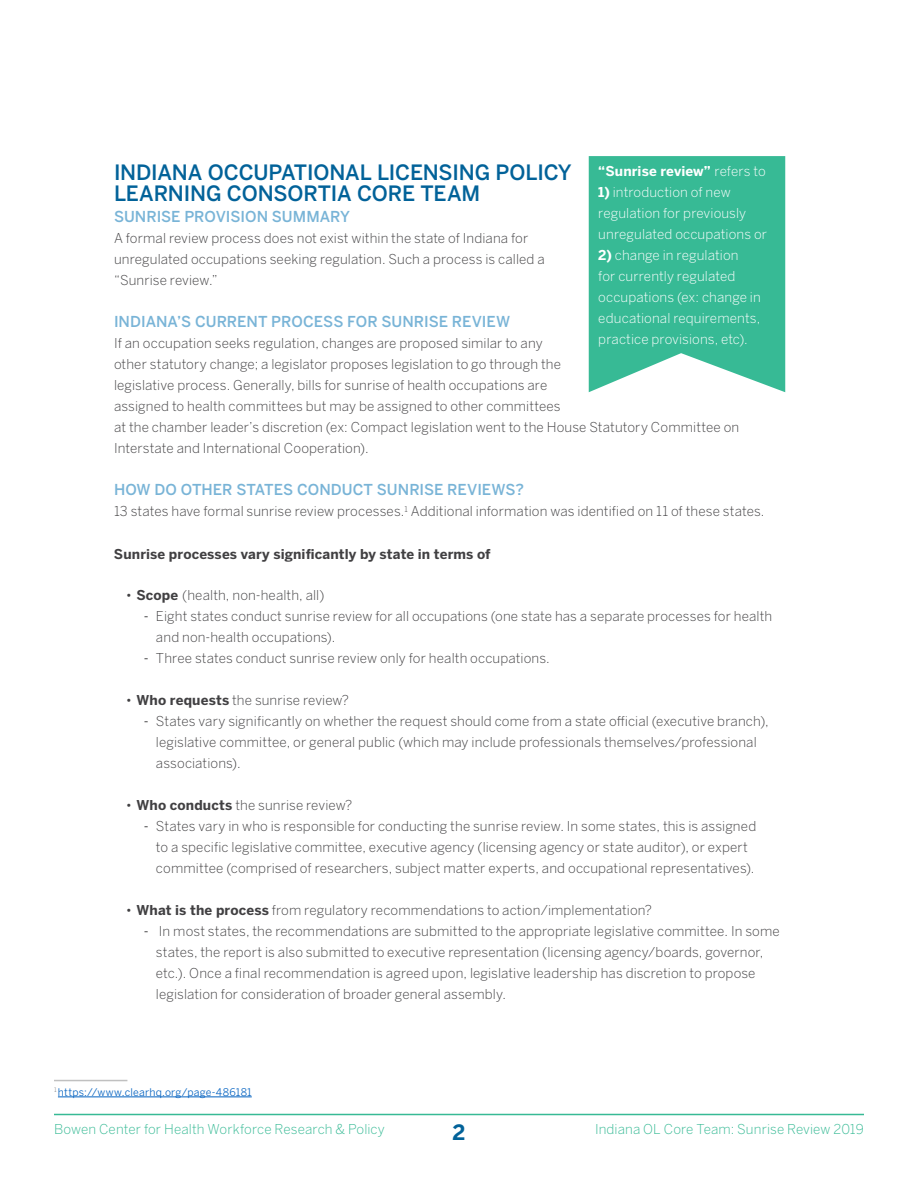
<style>
.page{position:relative;width:918px;height:1188px;background:#fff}
.page>*{position:absolute;margin:0;border:0;box-sizing:border-box;transform-origin:0 0}
.Heading_2{font:500 21px/21px "Benton Sans";letter-spacing:-.01em;color:#026299}
.t1{font:700 21px "Benton Sans";color:#026299}
.Heading_3{font:500 15px "Benton Sans";color:#79b4d7}
.t2{font:300 13.5px/21px "Benton Sans";letter-spacing:.01em;color:#414042}
.t3{font:300 13.5px/21px "Benton Sans";letter-spacing:.005em;color:#fff}
.t4{font:300 13.5px "Benton Sans";letter-spacing:.01em;color:#37ba95}
.t5{font:700 13.5px "Benton Sans";letter-spacing:.01em;color:#414042}
.t6{font:700 13.5px "Benton Sans";letter-spacing:.005em;color:#fff}
.footnotes{font:10.5px "Benton Sans";letter-spacing:.02em;color:#0563c1}
.s1{font-weight:700}
.s2{font-weight:400}
.s3{font-weight:300}
</style>
<div class="page">
<hr style="left:54px;top:1114px;width:810px;height:1px;background:#37ba95">
<svg style="left:589px;top:156px;width:196px;height:236px;background:#47bf9d"></svg>
<hr style="left:58px;top:1097px;width:194px;height:1px;background:#0563c1">
<hr style="left:54px;top:1080px;width:73px;height:1px;background:#c0c0c0">
<p class="Heading_2" style="left:114px;top:162px;width:459px">INDIANA OCCUPATIONAL LICENSING POLICY<br>LEARNING CONSORTIA CORE TEAM</p>
<p class="Heading_3" style="left:114px;top:207px;width:238px">SUNRISE PROVISION SUMMARY</p>
<p class="t2" style="left:114px;top:228px;width:432px">A formal review process does not exist within the state of Indiana for unregulated occupations seeking regulation. Such a process is called a “Sunrise review.”</p>
<p class="Heading_3" style="left:114px;top:312px;width:398px">INDIANA’S CURRENT PROCESS FOR SUNRISE REVIEW</p>
<p class="t2" style="left:114px;top:333px;width:627px">If an occupation seeks regulation, changes are proposed similar to any<br>other statutory change; a legislator proposes legislation to go through the<br>legislative process. Generally, bills for sunrise of health occupations are<br>assigned to health committees but may be assigned to other committees<br>at the chamber leader’s discretion (ex: Compact legislation went to the House Statutory Committee on Interstate and International Cooperation).</p>
<p class="Heading_3" style="left:114px;top:480px;width:412px">HOW DO OTHER STATES CONDUCT SUNRISE REVIEWS?</p>
<p class="t2" style="left:114px;top:501px;width:652px">13 states have formal sunrise review processes.<sup>1</sup> Additional information was identified on 11 of these states.</p>
<p class="t5" style="left:114px;top:545px;width:378px">Sunrise processes vary significantly by state in terms of</p>
<p class="t2" style="left:126px;top:585px;width:200px">• <span class="s1">Scope</span> (health, non-health, all)</p>
<p class="t2" style="left:156px;top:606px;width:618px;text-indent:-12px"><span class="s2">-</span> Eight states conduct sunrise review for all occupations (one state has a separate processes for health and non-health occupations).</p>
<p class="t2" style="left:144px;top:648px;width:407px"><span class="s2">-</span> Three states conduct sunrise review only for health occupations.</p>
<p class="t2" style="left:126px;top:690px;width:225px">• <span class="s1">Who requests</span> the sunrise review?</p>
<p class="t2" style="left:156px;top:711px;width:614px;text-indent:-12px"><span class="s2">-</span> States vary significantly on whether the request should come from a state official (executive branch), legislative committee, or general public (which may include professionals themselves/professional associations).</p>
<p class="t2" style="left:126px;top:795px;width:228px">• <span class="s1">Who conducts</span> the sunrise review?</p>
<p class="t2" style="left:156px;top:816px;width:602px;text-indent:-12px"><span class="s2">-</span> States vary in who is responsible for conducting the sunrise review. In some states, this is assigned to a specific legislative committee, executive agency (licensing agency or state auditor), or expert committee (comprised of researchers, subject matter experts, and occupational representatives).</p>
<p class="t2" style="left:126px;top:900px;width:528px">• <span class="s1">What is the process</span> from regulatory recommendations to action/implementation?</p>
<p class="t2" style="left:156px;top:921px;width:625px;text-indent:-12px"><span class="s2">-</span> In most states, the recommendations are submitted to the appropriate legislative committee. In some states, the report is also submitted to executive representation (licensing agency/boards, governor, etc.). Once a final recommendation is agreed upon, legislative leadership has discretion to propose legislation for consideration of broader general assembly.</p>
<p class="t6" style="left:598px;top:162px;width:169px">“Sunrise review” <span class="s3">refers to</span></p>
<p class="t3" style="left:598px;top:181px;width:170px"><span class="s1">1)</span> introduction of new regulation for previously unregulated occupations or</p>
<p class="t3" style="left:598px;top:244px;width:164px"><span class="s1">2)</span> change in regulation<br>for currently regulated occupations (ex: change in educational requirements, practice provisions, etc).</p>
<p class="footnotes" style="left:54px;top:1086px;width:199px"><sup>1</sup> https://www.clearhq.org/page-486181</p>
<p class="t4" style="left:54px;top:1121px;width:332px">Bowen Center for Health Workforce Research &amp; Policy</p>
<h1 class="t1" style="left:453px;top:1119px;width:14px">2</h1>
<p class="t4" style="left:595px;top:1121px;width:270px">Indiana OL Core Team: Sunrise Review 2019</p>
</div>
